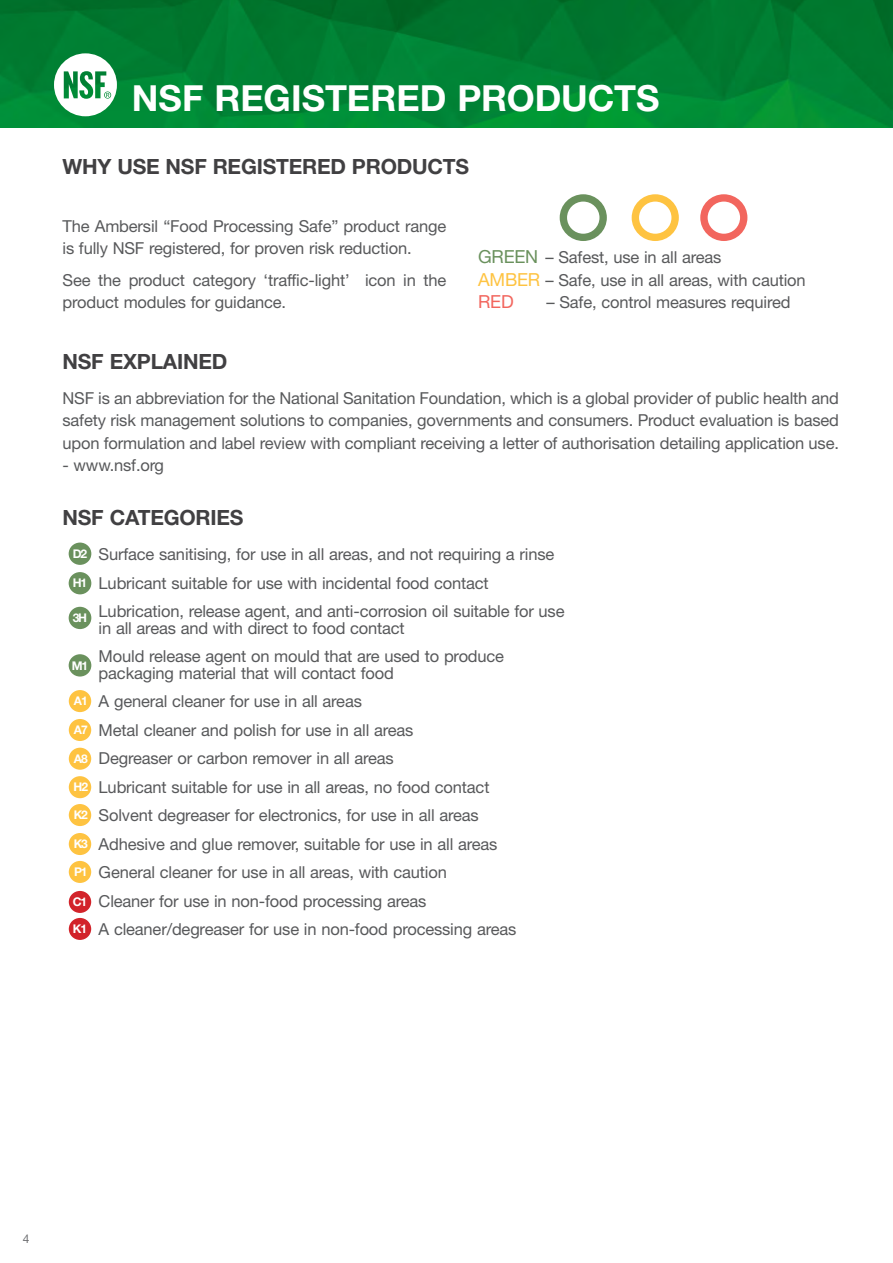
<style>
.page{position:relative;width:893px;height:1263px;background:#fff}
.page>*{position:absolute;margin:0;border:0;box-sizing:border-box;transform-origin:0 0}
.t1{font:700 36px "Helvetica Neue LT Std";color:#fff}
.t2{font:700 21px "Helvetica Neue LT Std";letter-spacing:-.01em;color:#414042}
.t3{font:18px "Helvetica Neue LT Std";color:#f2665e}
.t4{font:16.5px/28.5px "Helvetica Neue LT Std";letter-spacing:-.01em;color:#58595b}
.t5{font:700 12px "Helvetica Neue LT Std";letter-spacing:-.1em;color:#fff}
.t6{font:12px "Helvetica Neue LT Std";color:#6d6e71}
.s1{font-size:18px;color:#6a915d}
.s2{font-size:18px;color:#fec341}
</style>
<div class="page">
<svg style="left:700px;top:194px;width:47px;height:47px"></svg>
<svg style="left:560px;top:194px;width:47px;height:47px"></svg>
<svg style="left:632px;top:194px;width:47px;height:47px"></svg>
<div style="left:67px;top:689px;width:26px;height:24px;background:#fec341;border-radius:50%"></div>
<div style="left:66px;top:687px;width:28px;height:28px;border:3px solid #fff;border-radius:50%"></div>
<div style="left:67px;top:889px;width:26px;height:25px;background:#d2232a;border-radius:50%"></div>
<div style="left:66px;top:888px;width:28px;height:28px;border:3px solid #fff;border-radius:50%"></div>
<div style="left:67px;top:541px;width:26px;height:25px;background:#6a915d;border-radius:50%"></div>
<div style="left:66px;top:540px;width:28px;height:28px;border:3px solid #fff;border-radius:50%"></div>
<div style="left:67px;top:605px;width:26px;height:25px;background:#6a915d;border-radius:50%"></div>
<div style="left:66px;top:604px;width:28px;height:28px;border:3px solid #fff;border-radius:50%"></div>
<div style="left:67px;top:653px;width:26px;height:25px;background:#6a915d;border-radius:50%"></div>
<div style="left:66px;top:651px;width:28px;height:28px;border:3px solid #fff;border-radius:50%"></div>
<div style="left:67px;top:571px;width:26px;height:25px;background:#6a915d;border-radius:50%"></div>
<div style="left:66px;top:569px;width:28px;height:28px;border:3px solid #fff;border-radius:50%"></div>
<div style="left:67px;top:717px;width:26px;height:25px;background:#fec341;border-radius:50%"></div>
<div style="left:66px;top:716px;width:28px;height:28px;border:3px solid #fff;border-radius:50%"></div>
<div style="left:67px;top:746px;width:26px;height:25px;background:#fec341;border-radius:50%"></div>
<div style="left:66px;top:745px;width:28px;height:28px;border:3px solid #fff;border-radius:50%"></div>
<div style="left:67px;top:775px;width:26px;height:25px;background:#fec341;border-radius:50%"></div>
<div style="left:66px;top:773px;width:28px;height:28px;border:3px solid #fff;border-radius:50%"></div>
<div style="left:67px;top:802px;width:26px;height:25px;background:#fec341;border-radius:50%"></div>
<div style="left:66px;top:801px;width:28px;height:28px;border:3px solid #fff;border-radius:50%"></div>
<div style="left:67px;top:831px;width:26px;height:25px;background:#fec341;border-radius:50%"></div>
<div style="left:66px;top:830px;width:28px;height:28px;border:3px solid #fff;border-radius:50%"></div>
<div style="left:67px;top:859px;width:26px;height:25px;background:#fec341;border-radius:50%"></div>
<div style="left:66px;top:858px;width:28px;height:28px;border:3px solid #fff;border-radius:50%"></div>
<div style="left:67px;top:916px;width:26px;height:25px;background:#d2232a;border-radius:50%"></div>
<div style="left:66px;top:915px;width:28px;height:28px;border:3px solid #fff;border-radius:50%"></div>
<img style="left:0;top:0;width:892px;height:127px">
<svg style="left:54px;top:53px;width:63px;height:63px"></svg>
<h1 class="t1" style="left:132px;top:75px;width:255px">NSF REGISTERed</h1>
<h1 class="t1" style="left:458px;top:75px;width:203px">PRODUCTS</h1>
<p class="t2" style="left:63px;top:154px;width:408px">WHY USE NSF REGISTERED PRODUCTS</p>
<p class="t4" style="left:63px;top:215px;width:385px;line-height:22.5px">The Ambersil “Food Processing Safe” product range is fully NSF registered, for proven risk reduction.</p>
<p class="t4" style="left:63px;top:269px;width:385px;line-height:22.5px">See the product category ‘traffic-light’ icon in the product modules for guidance.</p>
<p class="t2" style="left:63px;top:349px;width:166px">NSF EXPLAIN ED</p>
<p class="t4" style="left:478px;top:246px;width:329px;line-height:22.5px"><span class="s1">Gree n</span> – Safest, use in all areas<br><span class="s2">Am ber</span> – Safe, use in all areas, with caution</p>
<p class="t3" style="left:478px;top:291px;width:37px">Re d</p>
<p class="t4" style="left:546px;top:288px;width:246px">– Safe, control measures required</p>
<p class="t4" style="left:63px;top:386px;width:778px;line-height:22.5px;text-align:justify">NSF is an abbreviation for the National Sanitation Foundation, which is a global provider of public health and safety risk management solutions to companies, governments and consumers. Product evaluation is based upon formulation and label review with compliant receiving a letter of authorisation detailing application use.</p>
<p class="t4" style="left:63px;top:451px;width:103px">- www.nsf.org</p>
<p class="t2" style="left:63px;top:505px;width:183px">NSF CATEGORI ES</p>
<p class="t5" style="left:73px;top:546px;width:16px">D2</p>
<p class="t5" style="left:73px;top:576px;width:16px">H1</p>
<p class="t5" style="left:73px;top:610px;width:16px">3H</p>
<p class="t5" style="left:72px;top:658px;width:18px">M1</p>
<p class="t5" style="left:74px;top:693px;width:15px">A1</p>
<p class="t5" style="left:74px;top:722px;width:15px">A7</p>
<p class="t5" style="left:74px;top:751px;width:15px">A8</p>
<p class="t5" style="left:74px;top:780px;width:16px">H2</p>
<p class="t5" style="left:74px;top:807px;width:16px">K2</p>
<p class="t5" style="left:74px;top:836px;width:16px">K3</p>
<p class="t5" style="left:74px;top:864px;width:15px">P1</p>
<p class="t5" style="left:73px;top:894px;width:16px">C1</p>
<p class="t5" style="left:73px;top:921px;width:16px">K1</p>
<p class="t4" style="left:99px;top:540px;width:467px">Surface sanitising, for use in all areas, and not requiring a rinse<br>Lubricant suitable for use with incidental food contact<br>Lubrication, release agent, and anti-corrosion oil suitable for use</p>
<p class="t4" style="left:99px;top:613px;width:407px">in all areas and with direct to food contact<br>Mould release agent on mould that are used to produce</p>
<p class="t4" style="left:99px;top:658px;width:419px">packaging material that will contact food<br>A general cleaner for use in all areas<br>Metal cleaner and polish for use in all areas<br>Degreaser or carbon remover in all areas<br>Lubricant suitable for use in all areas, no food contact Solvent degreaser for electronics, for use in all areas Adhesive and glue remover, suitable for use in all areas General cleaner for use in all areas, with caution<br>Cleaner for use in non-food processing areas<br>A cleaner/degreaser for use in non-food processing areas</p>
<p class="t6" style="left:23px;top:1231px;width:8px">4</p>
</div>
